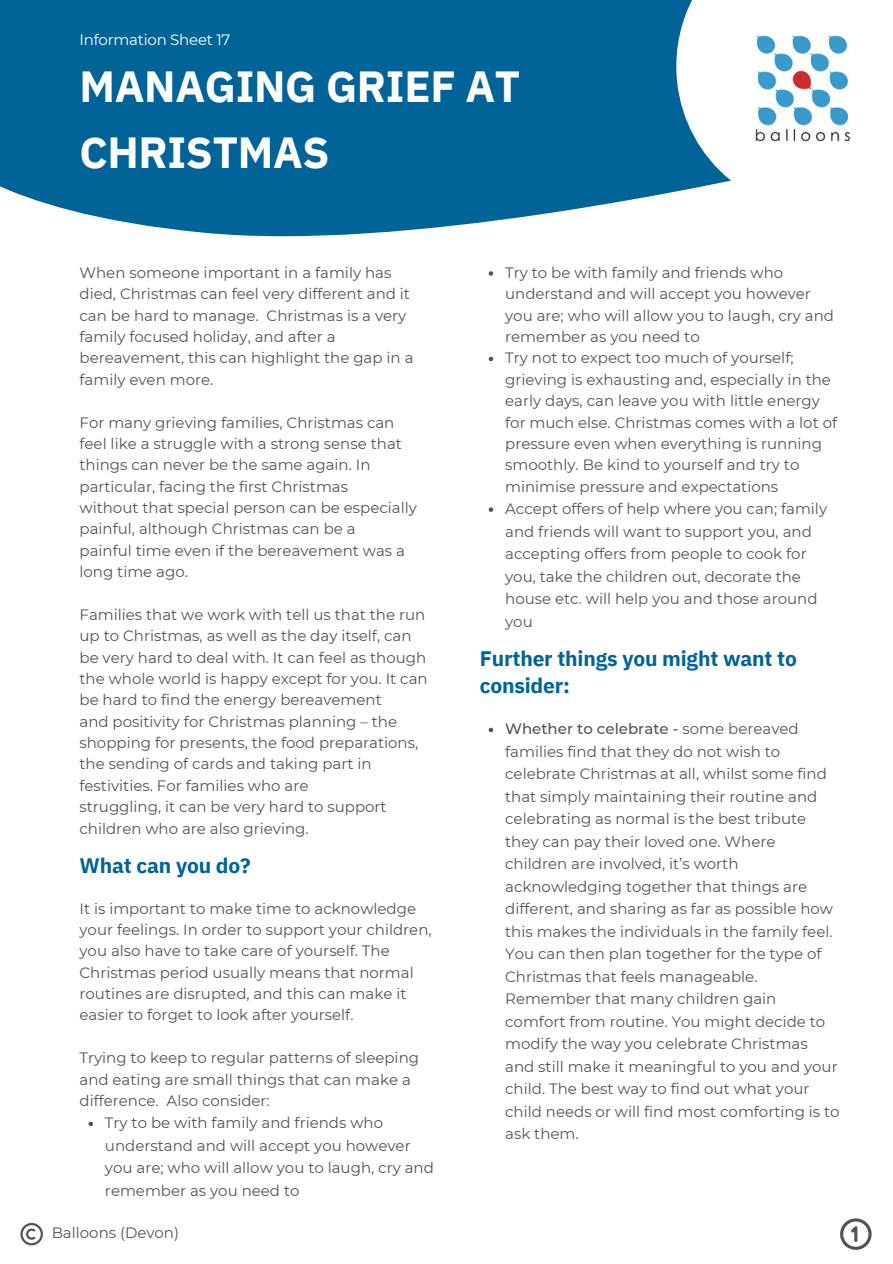
<style>
.page{position:relative;width:893px;height:1264px;background:#fff}
.page>*{position:absolute;margin:0;border:0;box-sizing:border-box;transform-origin:0 0}
.t1{font:700 43.5px/66.3px "IBM Plex Sans";letter-spacing:-.01em;color:#fff}
.t2{font:700 21px/27px "IBM Plex Sans";letter-spacing:-.01em;color:#006499}
.t3{font:15px/21.3px "Montserrat";color:#545453}
.t4{font:15px "Montserrat";letter-spacing:-.015em;color:#fff}
.s1{font-weight:500}
</style>
<div class="page">
<div style="left:0;top:0;width:676px;height:236px;background:#006499"></div>
<svg style="left:676px;top:0;width:56px;height:192px"></svg>
<img style="left:755px;top:35px;width:96px;height:107px">
<svg style="left:20px;top:1222px;width:23px;height:23px"></svg>
<svg style="left:840px;top:1218px;width:31px;height:31px"></svg>
<svg style="left:88px;top:1121px;width:5px;height:5px"></svg>
<svg style="left:488px;top:727px;width:5px;height:5px"></svg>
<svg style="left:488px;top:271px;width:5px;height:5px"></svg>
<svg style="left:488px;top:357px;width:5px;height:4px"></svg>
<svg style="left:488px;top:507px;width:5px;height:5px"></svg>
<p class="t4" style="left:79px;top:31px;width:152px">Information Sheet 17</p>
<h1 class="t1" style="left:79px;top:52px;width:442px">MANAGING GRIEF AT<br>CHRISTMAS</h1>
<p class="t3" style="left:79px;top:262px;width:335px">When someone important in a family has died, Christmas can feel very different and it can be hard to manage. Christmas is a very family focused holiday, and after a bereavement, this can highlight the gap in a family even more.</p>
<p class="t3" style="left:79px;top:411px;width:339px">For many grieving families, Christmas can feel like a struggle with a strong sense that things can never be the same again. In particular, facing the first Christmas<br>without that special person can be especially painful, although Christmas can be a<br>painful time even if the bereavement was a long time ago.</p>
<p class="t3" style="left:79px;top:604px;width:349px">Families that we work with tell us that the run up to Christmas, as well as the day itself, can be very hard to deal with. It can feel as though the whole world is happy except for you. It can be hard to find the energy bereavement<br>and positivity for Christmas planning – the shopping for presents, the food preparations, the sending of cards and taking part in festivities. For families who are<br>struggling, it can be very hard to support children who are also grieving.</p>
<h2 class="t2" style="left:79px;top:851px;width:173px">What can you do?</h2>
<p class="t3" style="left:79px;top:897px;width:353px">It is important to make time to acknowledge your feelings. In order to support your children, you also have to take care of yourself. The Christmas period usually means that normal routines are disrupted, and this can make it easier to forget to look after yourself.</p>
<p class="t3" style="left:79px;top:1047px;width:341px">Trying to keep to regular patterns of sleeping and eating are small things that can make a difference. Also consider:</p>
<p class="t3" style="left:105px;top:1111px;width:330px;line-height:22.5px">Try to be with family and friends who understand and will accept you however you are; who will allow you to laugh, cry and remember as you need to</p>
<p class="t3" style="left:52px;top:1222px;width:129px">Balloons (Devon)</p>
<p class="t3" style="left:505px;top:262px;width:333px;line-height:21.8px">Try to be with family and friends who understand and will accept you however you are; who will allow you to laugh, cry and remember as you need to<br>Try not to expect too much of yourself; grieving is exhausting and, especially in the early days, can leave you with little energy for much else. Christmas comes with a lot of pressure even when everything is running smoothly. Be kind to yourself and try to minimise pressure and expectations<br>Accept offers of help where you can; family and friends will want to support you, and accepting offers from people to cook for you, take the children out, decorate the house etc. will help you and those around you</p>
<h2 class="t2" style="left:479px;top:644px;width:319px">Further things you might want to consider:</h2>
<p class="t3" style="left:505px;top:717px;width:336px;line-height:22.5px"><span class="s1">Whether to celebrate -</span> some bereaved families find that they do not wish to celebrate Christmas at all, whilst some find that simply maintaining their routine and celebrating as normal is the best tribute they can pay their loved one. Where children are involved, it’s worth acknowledging together that things are different, and sharing as far as possible how this makes the individuals in the family feel.<br>You can then plan together for the type of Christmas that feels manageable.<br>Remember that many children gain comfort from routine. You might decide to modify the way you celebrate Christmas and still make it meaningful to you and your child. The best way to find out what your child needs or will find most comforting is to ask them.</p>
</div>
